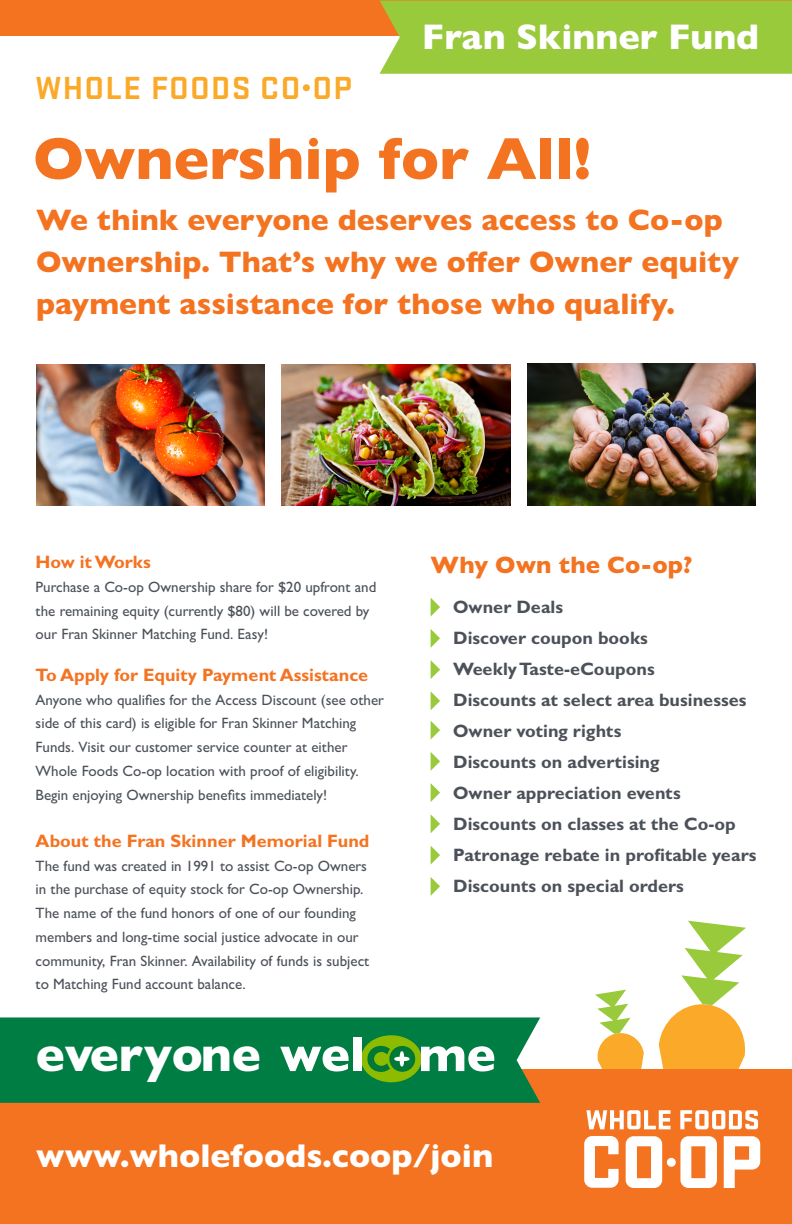
<style>
.page{position:relative;width:792px;height:1224px;background:#fff}
.page>*{position:absolute;margin:0;border:0;box-sizing:border-box;transform-origin:0 0}
.t1{font:800 60px "Gill Sans MT Pro";color:#f47321}
.t2{font:800 48.8px "Gill Sans MT Pro";color:#fff}
.t3{font:800 36px "Gill Sans MT Pro";color:#fff}
.t4{font:800 33.2px "Gill Sans MT Pro";color:#fff}
.t5{font:700 33.2px "Stratum 2";letter-spacing:.04em;color:#faa928}
.t6{font:800 30px/42px "Gill Sans MT Pro";letter-spacing:.005em;color:#f47321}
.t7{font:800 24px "Gill Sans MT Pro";letter-spacing:.005em;color:#f47321}
.t8{font:700 18px "Gill Sans MT Pro";color:#4c5159}
.t9{font:700 18px "Gill Sans MT Pro";color:#f47321}
.t10{font:500 15px/23.8px "Gill Sans MT Pro";color:#4c5159}
.s1{font-family:"Gill Sans MT Pro";font-weight:800}
</style>
<div class="page">
<div style="left:0;top:1070px;width:792px;height:154px;background:#f47321"></div>
<svg style="left:584px;top:921px;width:176px;height:267px"></svg>
<div style="left:0;top:1017px;width:540px;height:86px;background:#007d43"></div>
<svg style="left:280px;top:1046px;width:69px;height:25px"></svg>
<div style="left:353px;top:1038px;width:9px;height:33px;background:#fff"></div>
<svg style="left:361px;top:1035px;width:133px;height:47px"></svg>
<div style="left:0;top:0;width:792px;height:36px;background:#f47321"></div>
<img style="left:282px;top:365px;width:228px;height:141px">
<img style="left:36px;top:365px;width:229px;height:141px">
<img style="left:527px;top:364px;width:229px;height:142px">
<div style="left:380px;top:1px;width:412px;height:73px;background:#99ca3b"></div>
<svg style="left:431px;top:598px;width:9px;height:18px"></svg>
<svg style="left:431px;top:629px;width:9px;height:19px"></svg>
<svg style="left:431px;top:660px;width:9px;height:19px"></svg>
<svg style="left:431px;top:692px;width:9px;height:18px"></svg>
<svg style="left:431px;top:721px;width:9px;height:18px"></svg>
<svg style="left:431px;top:752px;width:9px;height:19px"></svg>
<svg style="left:431px;top:783px;width:9px;height:19px"></svg>
<svg style="left:431px;top:815px;width:9px;height:18px"></svg>
<svg style="left:431px;top:846px;width:9px;height:18px"></svg>
<svg style="left:431px;top:877px;width:9px;height:19px"></svg>
<p class="t5" style="left:35px;top:65px;width:318px">WHOLE FOODS CO<span class="s1">·</span>OP</p>
<p class="t3" style="left:422px;top:16px;width:339px">Fran Skinner Fund</p>
<p class="t1" style="left:33px;top:123px;width:560px">Ownership for All!</p>
<p class="t6" style="left:36px;top:199px;width:704px">We think everyone deserves access to Co-op<br>Ownership. That’s why we offer Owner equity payment assistance for those who qualify.</p>
<p class="t9" style="left:36px;top:551px;width:117px">How it Works</p>
<p class="t10" style="left:36px;top:575px;width:342px">Purchase a Co-op Ownership share for $20 upfront and the remaining equity (currently $80) will be covered by our Fran Skinner Matching Fund. Easy!</p>
<p class="t9" style="left:36px;top:664px;width:334px">To Apply for Equity Payment Assistance</p>
<p class="t10" style="left:36px;top:688px;width:350px">Anyone who qualifies for the Access Discount (see other side of this card) is eligible for Fran Skinner Matching Funds. Visit our customer service counter at either Whole Foods Co-op location with proof of eligibility.<br>Begin enjoying Ownership benefits immediately!</p>
<p class="t9" style="left:36px;top:830px;width:335px">About the Fran Skinner Memorial Fund</p>
<p class="t10" style="left:36px;top:854px;width:335px">The fund was created in 1991 to assist Co-op Owners in the purchase of equity stock for Co-op Ownership.<br>The name of the fund honors of one of our founding members and long-time social justice advocate in our community, Fran Skinner. Availability of funds is subject to Matching Fund account balance.</p>
<h2 class="t2" style="left:36px;top:1026px;width:227px">everyone</h2>
<p class="t7" style="left:431px;top:551px;width:263px">Why Own the Co-op?</p>
<p class="t8" style="left:453px;top:596px;width:111px">Owner Deals</p>
<p class="t8" style="left:453px;top:627px;width:196px">Discover coupon books</p>
<p class="t8" style="left:453px;top:658px;width:203px">Weekly Taste-eCoupons</p>
<p class="t8" style="left:453px;top:689px;width:295px">Discounts at select area businesses</p>
<p class="t8" style="left:453px;top:720px;width:170px">Owner voting rights</p>
<p class="t8" style="left:453px;top:751px;width:208px">Discounts on advertising</p>
<p class="t8" style="left:453px;top:782px;width:229px">Owner appreciation events</p>
<p class="t8" style="left:453px;top:813px;width:284px">Discounts on classes at the Co-op</p>
<p class="t8" style="left:453px;top:844px;width:305px">Patronage rebate in profitable years</p>
<p class="t8" style="left:453px;top:875px;width:232px">Discounts on special orders</p>
<p class="t4" style="left:36px;top:1136px;width:459px">www.wholefoods.coop/join</p>
</div>
